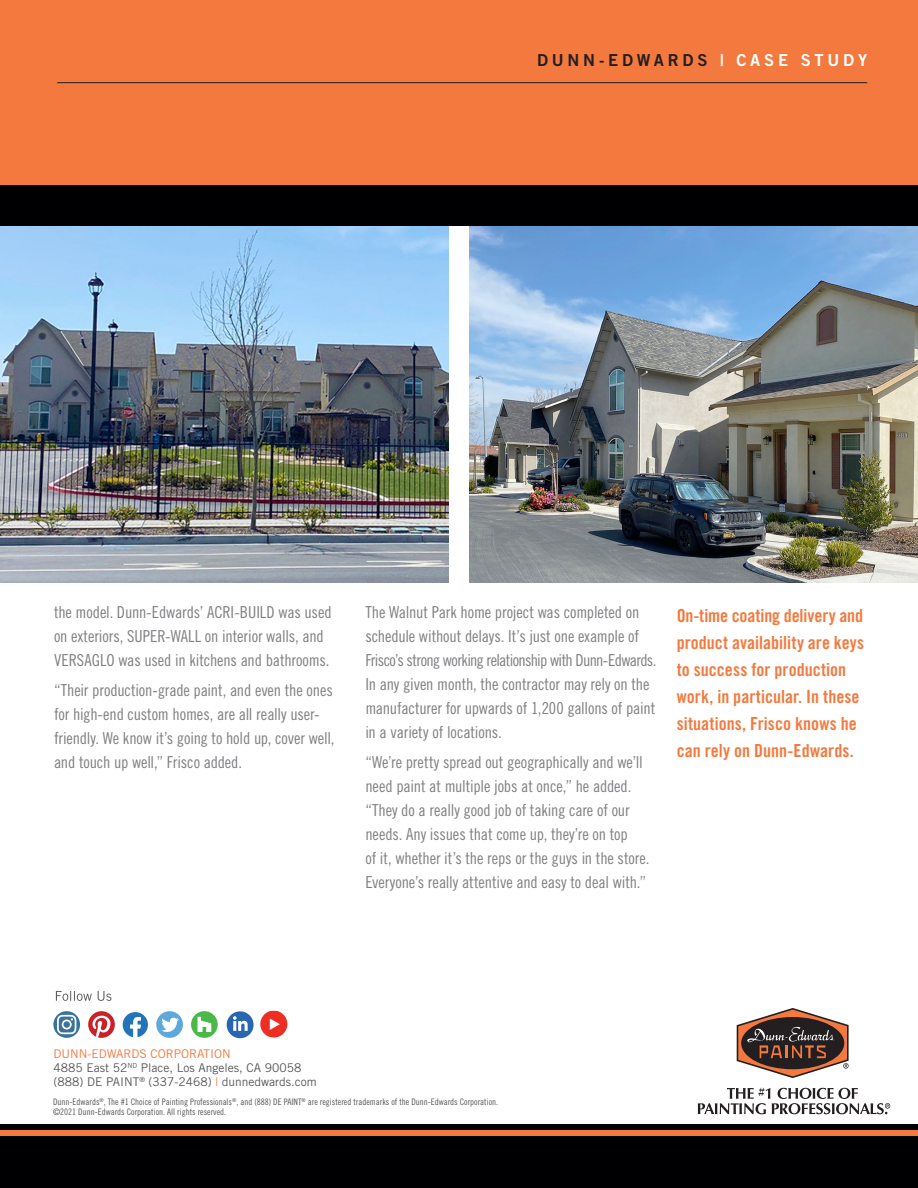
<style>
.page{position:relative;width:918px;height:1188px;background:#fff}
.page>*{position:absolute;margin:0;border:0;box-sizing:border-box;transform-origin:0 0}
.t1{font:18px/27px "Trade Gothic LT Std Bd Cn 20";color:#f4793e}
.t2{font:16.5px/24px "Trade Gothic LT Std Cn 18";letter-spacing:-.01em;color:#808084}
.t3{font:16.5px "Trade Gothic LT Std Bd 2";letter-spacing:.23em;color:#231f20}
.t4{font:12px "Trade Gothic LT Std";color:#57585a}
.t5{font:12px "Trade Gothic LT Std";color:#f4793e}
.t6{font:9px "Trade Gothic LT Std Cn 18";color:#57585a}
.s1{color:#fff}
.s2{color:#f4793e}
</style>
<div class="page">
<img style="left:0;top:226px;width:449px;height:356px">
<div style="left:0;top:0;width:918px;height:220px;background:#f4793e"></div>
<hr style="left:57px;top:82px;width:810px;height:1px;background:#231f20">
<img style="left:469px;top:226px;width:449px;height:356px">
<div style="left:0;top:185px;width:918px;height:41px;background:#000002"></div>
<svg style="left:737px;top:1008px;width:112px;height:70px"></svg>
<svg style="left:698px;top:1088px;width:192px;height:26px"></svg>
<svg style="left:56px;top:991px;width:56px;height:10px"></svg>
<svg style="left:123px;top:1012px;width:25px;height:25px"></svg>
<svg style="left:88px;top:1011px;width:27px;height:27px"></svg>
<div style="left:156px;top:1011px;width:27px;height:27px;background:#5da9dc;border-radius:50%"></div>
<svg style="left:161px;top:1017px;width:18px;height:15px"></svg>
<svg style="left:53px;top:1011px;width:27px;height:27px"></svg>
<svg style="left:57px;top:1015px;width:19px;height:19px"></svg>
<svg style="left:191px;top:1011px;width:27px;height:27px"></svg>
<svg style="left:198px;top:1017px;width:13px;height:15px"></svg>
<svg style="left:260px;top:1011px;width:27px;height:27px"></svg>
<svg style="left:227px;top:1011px;width:27px;height:27px"></svg>
<div style="left:0;top:1125px;width:918px;height:63px;background:#000002"></div>
<div style="left:0;top:1130px;width:918px;height:6px;background:#f4793e"></div>
<p class="t3" style="left:537px;top:50px;width:332px">DUNN-EDWARDS <span class="s1">| CASE STUDY</span></p>
<p class="t2" style="left:54px;top:600px;width:279px">the model. Dunn-Edwards’ ACRI-BUILD was used on exteriors, SUPER-WALL on interior walls, and<br>VERSAGLO was used in kitchens and bathrooms.</p>
<p class="t2" style="left:54px;top:678px;width:282px">“Their production-grade paint, and even the ones for high-end custom homes, are all really user&shy;friendly. We know it’s going to hold up, cover well, and touch up well,” Frisco added.</p>
<p class="t2" style="left:365px;top:600px;width:293px">The Walnut Park home project was completed on schedule without delays. It’s just one example of Frisco’s strong working relationship with Dunn-Edwards.<br>In any given month, the contractor may rely on the manufacturer for upwards of 1,200 gallons of paint in a variety of locations.</p>
<p class="t2" style="left:365px;top:750px;width:286px">“We’re pretty spread out geographically and we’ll need paint at multiple jobs at once,” he added. “They do a really good job of taking care of our needs. Any issues that come up, they’re on top<br>of it, whether it’s the reps or the guys in the store.<br>Everyone’s really attentive and easy to deal with.”</p>
<p class="t1" style="left:677px;top:602px;width:189px">On-time coating delivery and product availability are keys to success for production work, in particular. In these situations, Frisco knows he can rely on Dunn-Edwards.</p>
<p class="t5" style="left:53px;top:1046px;width:179px">DUNN-EDWARDS CORPORATION</p>
<p class="t4" style="left:53px;top:1061px;width:249px">4885 East 52<sup>ND</sup> Place, Los Angeles, CA 90058</p>
<p class="t4" style="left:53px;top:1075px;width:265px">(888) DE PAINT<sup>®</sup> (337-2468) <span class="s2">|</span> dunnedwards.com</p>
<p class="t6" style="left:53px;top:1097px;width:447px">Dunn-Edwards<sup>®</sup>, The #1 Choice of Painting Professionals<sup>®</sup>, and (888) DE PAINT<sup>®</sup> are registered trademarks of the Dunn-Edwards Corporation.</p>
<p class="t6" style="left:53px;top:1106px;width:175px">©2021 Dunn-Edwards Corporation. All rights reserved.</p>
</div>
